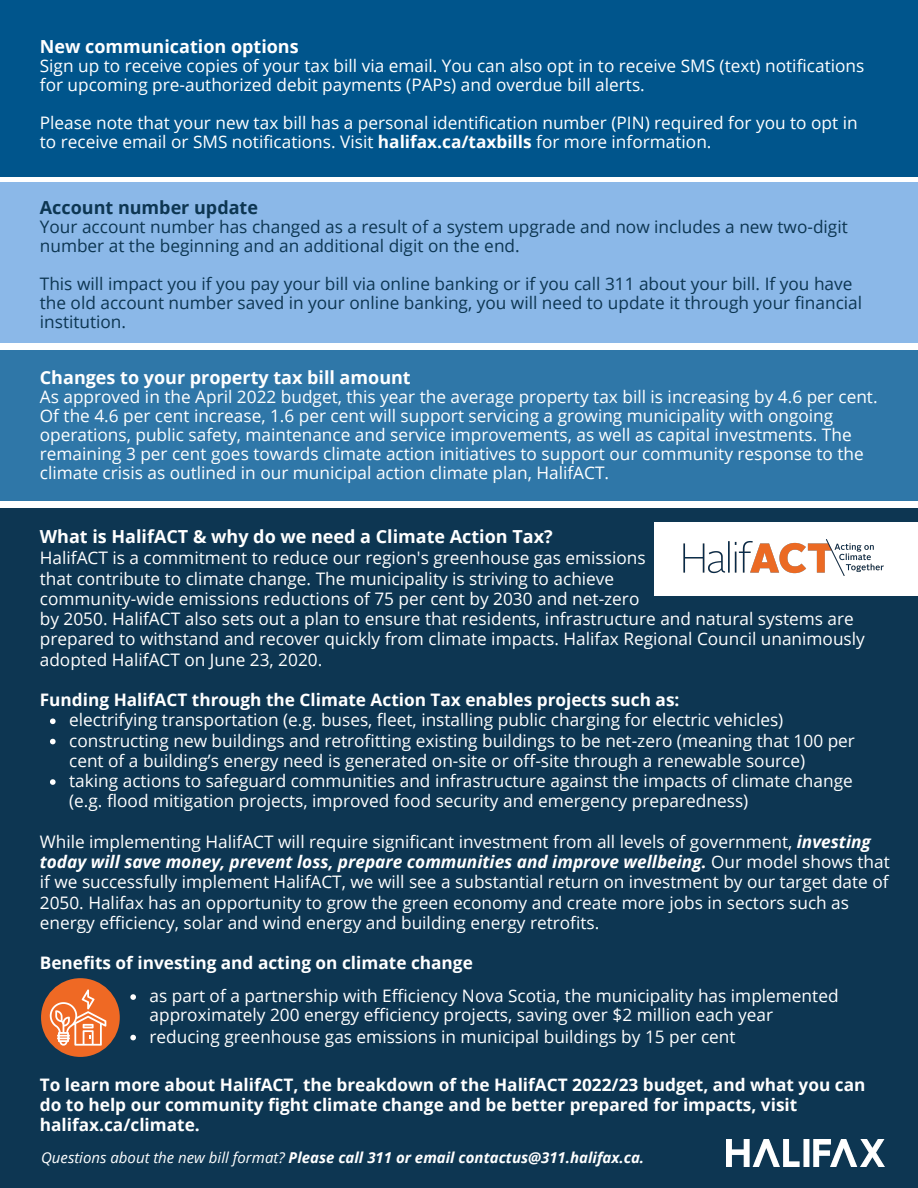
<style>
.page{position:relative;width:918px;height:1188px;background:#fff}
.page>*{position:absolute;margin:0;border:0;box-sizing:border-box;transform-origin:0 0}
.t1{font:700 18px "Open Sans";color:#fff}
.t2{font:700 18px "Open Sans";color:#0d3652}
.t3{font:17.25px/20.2px "Open Sans";color:#fff}
.t4{font:17.25px/19.2px "Open Sans";color:#0d3652}
.t5{font:700 17.25px/20.2px "Open Sans";color:#fff}
.t6{font:italic 700 15px "Open Sans";color:#fff}
.s1{font-weight:700}
.s2{font-weight:700;font-style:italic}
.s3{font-weight:400}
</style>
<div class="page">
<div style="left:0;top:0;width:918px;height:176px;background:#00558c"></div>
<div style="left:0;top:509px;width:918px;height:679px;background:#0d3652"></div>
<div style="left:0;top:182px;width:918px;height:161px;background:#8bb8e8"></div>
<div style="left:0;top:350px;width:918px;height:151px;background:#2f77a8"></div>
<svg style="left:50px;top:718px;width:6px;height:6px"></svg>
<svg style="left:50px;top:739px;width:6px;height:5px"></svg>
<svg style="left:50px;top:779px;width:6px;height:6px"></svg>
<div style="left:654px;top:523px;width:264px;height:73px;background:#fff"></div>
<img style="left:683px;top:539px;width:201px;height:37px">
<img style="left:727px;top:1140px;width:157px;height:27px">
<div style="left:41px;top:978px;width:79px;height:79px;background:#ef6924;border-radius:50%"></div>
<svg style="left:50px;top:989px;width:56px;height:57px"></svg>
<svg style="left:130px;top:994px;width:6px;height:6px"></svg>
<svg style="left:130px;top:1035px;width:6px;height:5px"></svg>
<p class="t1" style="left:40px;top:34px;width:260px">New communication options</p>
<p class="t3" style="left:40px;top:56px;width:826px;line-height:19.2px">Sign up to receive copies of your tax bill via email. You can also opt in to receive SMS (text) notifications for upcoming pre-authorized debit payments (PAPs) and overdue bill alerts.</p>
<p class="t3" style="left:40px;top:113px;width:819px;line-height:19.2px">Please note that your new tax bill has a personal identification number (PIN) required for you to opt in to receive email or SMS notifications. Visit <span class="s1">halifax.ca/taxbills</span> for more information.</p>
<p class="t2" style="left:40px;top:194px;width:220px">Account number update</p>
<p class="t4" style="left:40px;top:216px;width:809px">Your account number has changed as a result of a system upgrade and now includes a new two-digit number at the beginning and an additional digit on the end.</p>
<p class="t4" style="left:40px;top:274px;width:824px">This will impact you if you pay your bill via online banking or if you call 311 about your bill. If you have the old account number saved in your online banking, you will need to update it through your financial institution.</p>
<p class="t1" style="left:40px;top:365px;width:372px">Changes to your property tax bill amount</p>
<p class="t3" style="left:40px;top:387px;width:839px;line-height:19.2px">As approved in the April 2022 budget, this year the average property tax bill is increasing by 4.6 per cent.<br>Of the 4.6 per cent increase, 1.6 per cent will support servicing a growing municipality with ongoing operations, public safety, maintenance and service improvements, as well as capital investments. The remaining 3 per cent goes towards climate action initiatives to support our community response to the climate crisis as outlined in our municipal action climate plan, HalifACT.</p>
<p class="t1" style="left:40px;top:524px;width:514px">What is HalifACT &amp; why do we need a Climate Action Tax?</p>
<p class="t3" style="left:40px;top:548px;width:827px">HalifACT is a commitment to reduce our region's greenhouse gas emissions<br>that contribute to climate change. The municipality is striving to achieve<br>community-wide emissions reductions of 75 per cent by 2030 and net-zero<br>by 2050. HalifACT also sets out a plan to ensure that residents, infrastructure and natural systems are prepared to withstand and recover quickly from climate impacts. Halifax Regional Council unanimously adopted HalifACT on June 23, 2020.</p>
<p class="t5" style="left:40px;top:689px;width:641px">Funding HalifACT through the Climate Action Tax enables projects such as:</p>
<p class="t3" style="left:69px;top:710px;width:787px">electrifying transportation (e.g. buses, fleet, installing public charging for electric vehicles) constructing new buildings and retrofitting existing buildings to be net-zero (meaning that 100 per cent of a building’s energy need is generated on-site or off-site through a renewable source) taking actions to safeguard communities and infrastructure against the impacts of climate change (e.g. flood mitigation projects, improved food security and emergency preparedness)</p>
<p class="t3" style="left:40px;top:831px;width:852px">While implementing HalifACT will require significant investment from all levels of government, <span class="s2">investing today will save money, prevent loss, prepare communities and improve wellbeing.</span> Our model shows that if we successfully implement HalifACT, we will see a substantial return on investment by our target date of 2050. Halifax has an opportunity to grow the green economy and create more jobs in sectors such as energy efficiency, solar and wind energy and building energy retrofits.</p>
<p class="t5" style="left:40px;top:953px;width:435px">Benefits of investing and acting on climate change</p>
<p class="t3" style="left:150px;top:986px;width:691px;line-height:19.2px">as part of a partnership with Efficiency Nova Scotia, the municipality has implemented approximately 200 energy efficiency projects, saving over $2 million each year</p>
<p class="t3" style="left:150px;top:1026px;width:588px">reducing greenhouse gas emissions in municipal buildings by 15 per cent</p>
<p class="t5" style="left:40px;top:1074px;width:827px">To learn more about HalifACT, the breakdown of the HalifACT 2022/23 budget, and what you can do to help our community fight climate change and be better prepared for impacts, visit halifax.ca/climate.</p>
<p class="t6" style="left:41px;top:1147px;width:605px"><span class="s3">Questions about the new bill format?</span> Please call 311 or email contactus@311.halifax.ca.</p>
</div>
